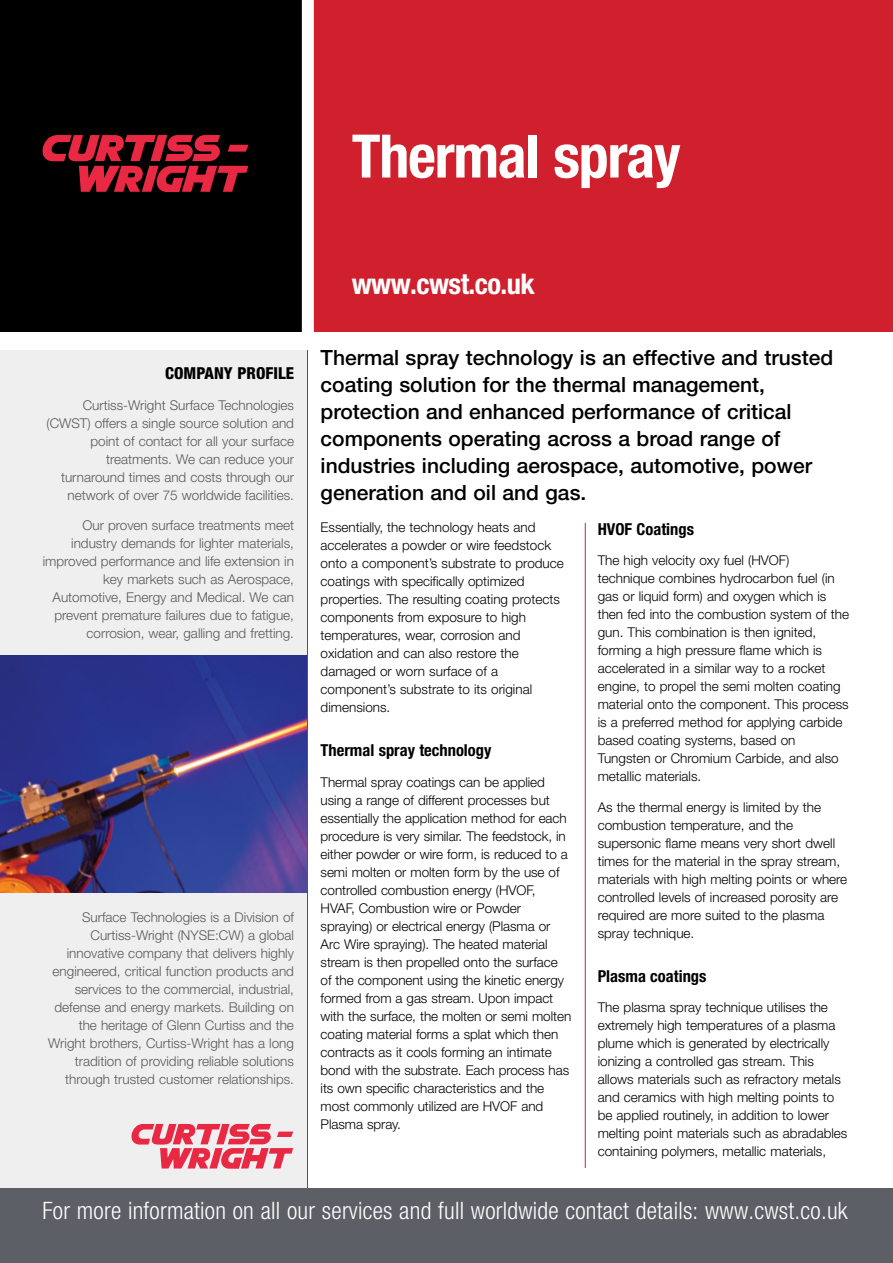
<style>
.page{position:relative;width:893px;height:1263px;background:#fff}
.page>*{position:absolute;margin:0;border:0;box-sizing:border-box;transform-origin:0 0}
.t1{font:700 condensed 60px "Helvetica Neue LT Std";letter-spacing:-.02em;color:#fff}
.t2{font:700 condensed 28.5px "Helvetica Neue LT Std";letter-spacing:-.02em;color:#fff}
.t3{font:300 condensed 24px "Helvetica Neue LT Std";letter-spacing:.01em;color:#fff}
.t4{font:500 21px/27px "Helvetica Neue LT Std";color:#000}
.t5{font:700 condensed 16.5px "Helvetica Neue LT Std";color:#000}
.t6{font:800 condensed 16.5px "Helvetica Neue LT Std";color:#000}
.t7{font:300 13.5px/18px "Helvetica Neue LT Std";color:#000}
.t8{font:300 13.5px/18px "Helvetica Neue LT Std";color:#58595b;text-align:right}
</style>
<div class="page">
<div style="left:313px;top:0;width:580px;height:332px;background:#d0202e"></div>
<div style="left:0;top:0;width:303px;height:332px;background:#000"></div>
<svg style="left:43px;top:135px;width:205px;height:57px"></svg>
<div style="left:0;top:350px;width:308px;height:838px;background:#efeff0"></div>
<svg style="left:131px;top:1124px;width:162px;height:45px"></svg>
<img style="left:0;top:655px;width:307px;height:237px">
<hr style="left:307px;top:350px;width:1px;height:841px;background:#d0202e">
<hr style="left:585px;top:523px;width:1px;height:645px;background:#d0202e">
<div style="left:302px;top:0;width:12px;height:343px;background:#fff"></div>
<div style="left:0;top:1188px;width:893px;height:75px;background:#5c5f65"></div>
<h1 class="t1" style="left:352px;top:120px;width:330px">Thermal spray</h1>
<p class="t6" style="left:165px;top:363px;width:130px">COMPANY PROFILE</p>
<p class="t8" style="left:46px;top:395px;width:249px">Curtiss-Wright Surface Technologies (CWST) offers a single source solution and point of contact for all your surface treatments. We can reduce your turnaround times and costs through our network of over 75 worldwide facilities.</p>
<p class="t8" style="left:43px;top:516px;width:253px">Our proven surface treatments meet industry demands for lighter materials, improved performance and life extension in key markets such as Aerospace, Automotive, Energy and Medical. We can prevent premature failures due to fatigue, corrosion, wear, galling and fretting.</p>
<p class="t8" style="left:48px;top:908px;width:247px">Surface Technologies is a Division of Curtiss-Wright (NYSE:CW) a global innovative company that delivers highly engineered, critical function products and services to the commercial, industrial, defense and energy markets. Building on the heritage of Glenn Curtiss and the Wright brothers, Curtiss-Wright has a long tradition of providing reliable solutions through trusted customer relationships.</p>
<h2 class="t2" style="left:352px;top:266px;width:185px">www.cwst.co.uk</h2>
<p class="t4" style="left:321px;top:344px;width:514px">Thermal spray technology is an effective and trusted coating solution for the thermal management, protection and enhanced performance of critical components operating across a broad range of industries including aerospace, automotive, power generation and oil and gas.</p>
<p class="t7" style="left:321px;top:518px;width:245px">Essentially, the technology heats and accelerates a powder or wire feedstock onto a component’s substrate to produce coatings with specifically optimized properties. The resulting coating protects components from exposure to high temperatures, wear, corrosion and oxidation and can also restore the damaged or worn surface of a component’s substrate to its original dimensions.</p>
<p class="t5" style="left:321px;top:740px;width:172px">Thermal spray technology</p>
<p class="t7" style="left:321px;top:773px;width:252px">Thermal spray coatings can be applied using a range of different processes but essentially the application method for each procedure is very similar. The feedstock, in either powder or wire form, is reduced to a semi molten or molten form by the use of controlled combustion energy (HVOF, HVAF, Combustion wire or Powder spraying) or electrical energy (Plasma or Arc Wire spraying). The heated material stream is then propelled onto the surface of the component using the kinetic energy formed from a gas stream. Upon impact with the surface, the molten or semi molten coating material forms a splat which then contracts as it cools forming an intimate bond with the substrate. Each process has its own specific characteristics and the most commonly utilized are HVOF and Plasma spray.</p>
<p class="t5" style="left:598px;top:519px;width:98px">HVOF Coatings</p>
<p class="t7" style="left:598px;top:551px;width:253px">The high velocity oxy fuel (HVOF) technique combines hydrocarbon fuel (in gas or liquid form) and oxygen which is then fed into the combustion system of the gun. This combination is then ignited, forming a high pressure flame which is accelerated in a similar way to a rocket engine, to propel the semi molten coating material onto the component. This process is a preferred method for applying carbide based coating systems, based on Tungsten or Chromium Carbide, and also metallic materials.</p>
<p class="t7" style="left:598px;top:798px;width:251px">As the thermal energy is limited by the combustion temperature, and the supersonic flame means very short dwell times for the material in the spray stream, materials with high melting points or where controlled levels of increased porosity are required are more suited to the plasma spray technique.</p>
<p class="t5" style="left:598px;top:966px;width:110px">Plasma coatings</p>
<p class="t7" style="left:598px;top:998px;width:251px">The plasma spray technique utilises the extremely high temperatures of a plasma plume which is generated by electrically ionizing a controlled gas stream. This allows materials such as refractory metals and ceramics with high melting points to be applied routinely, in addition to lower melting point materials such as abradables containing polymers, metallic materials,</p>
<h3 class="t3" style="left:43px;top:1197px;width:807px">For more information on all our services and full worldwide contact details: www.cwst.co.uk</h3>
</div>
